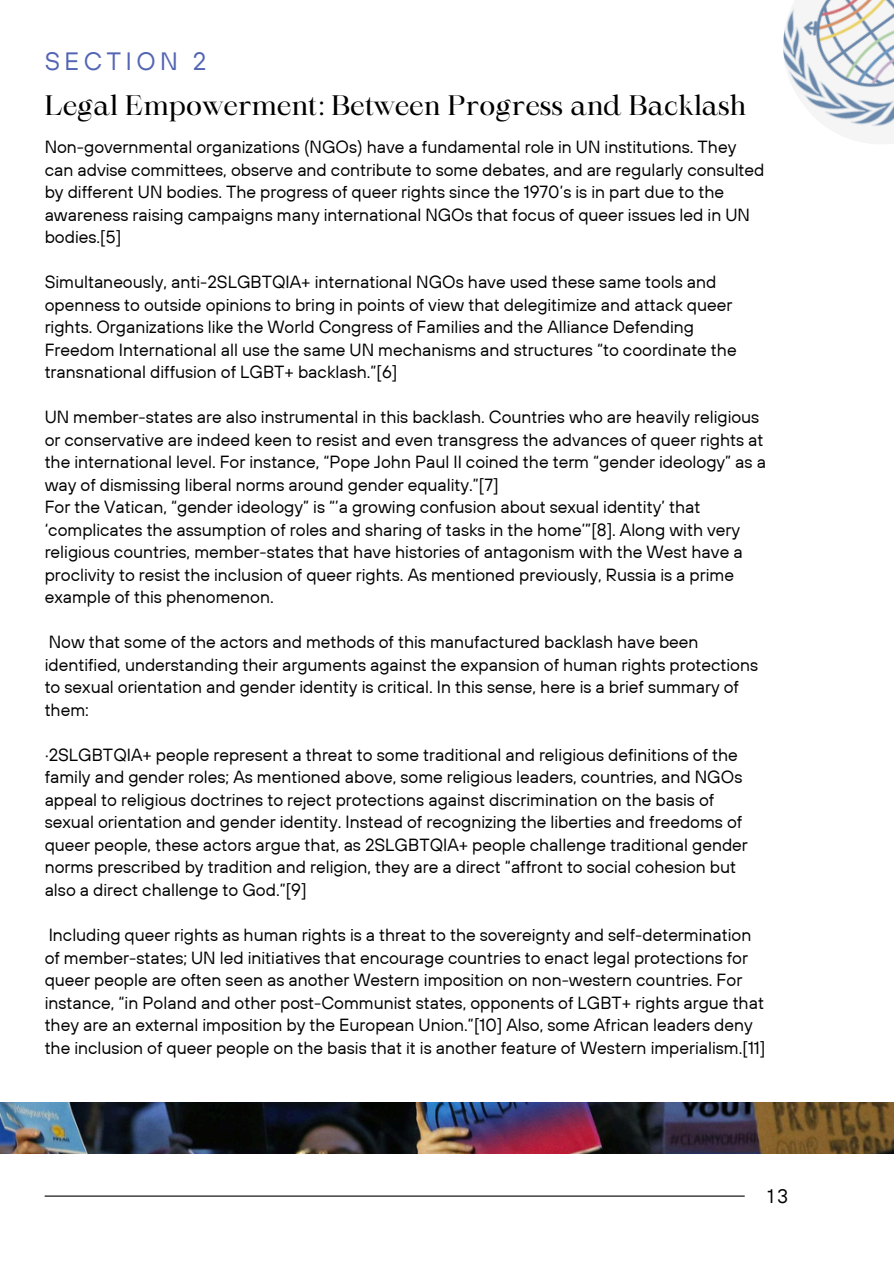
<style>
.page{position:relative;width:894px;height:1264px;background:#fff}
.page>*{position:absolute;margin:0;border:0;box-sizing:border-box;transform-origin:0 0}
.t1{font:27px "Maharlika";color:#000}
.t2{font:25.05px "TT Hoves";letter-spacing:.18em;color:#5465b4}
.t3{font:19.5px "TT Hoves";color:#000}
.t4{font:17.55px/22.5px "TT Hoves";color:#000}
</style>
<div class="page">
<hr style="left:45px;top:1195px;width:699px;height:1px;background:#000">
<img style="left:783px;top:0;width:110px;height:128px">
<img style="left:0;top:1102px;width:893px;height:51px">
<p class="t2" style="left:45px;top:45px;width:163px">SECTION 2</p>
<p class="t1" style="left:45px;top:94px;width:702px">Legal Empowerment: Between Progress and Backlash</p>
<p class="t4" style="left:45px;top:135px;width:721px">Non-governmental organizations (NGOs) have a fundamental role in UN institutions. They can advise committees, observe and contribute to some debates, and are regularly consulted by different UN bodies. The progress of queer rights since the 1970’s is in part due to the awareness raising campaigns many international NGOs that focus of queer issues led in UN bodies.[5]</p>
<h1 class="t4" style="left:45px;top:270px;width:693px">Simultaneously, anti-2SLGBTQIA+ international NGOs have used these same tools and openness to outside opinions to bring in points of view that delegitimize and attack queer rights. Organizations like the World Congress of Families and the Alliance Defending Freedom International all use the same UN mechanisms and structures “to coordinate the transnational diffusion of LGBT+ backlash.”[6]</h1>
<h2 class="t4" style="left:45px;top:405px;width:722px">UN member-states are also instrumental in this backlash. Countries who are heavily religious or conservative are indeed keen to resist and even transgress the advances of queer rights at the international level. For instance, “Pope John Paul II coined the term “gender ideology” as a way of dismissing liberal norms around gender equality.”[7]</h2>
<p class="t4" style="left:45px;top:495px;width:699px">For the Vatican, “gender ideology” is “’a growing confusion about sexual identity’ that ‘complicates the assumption of roles and sharing of tasks in the home’”[8]. Along with very religious countries, member-states that have histories of antagonism with the West have a proclivity to resist the inclusion of queer rights. As mentioned previously, Russia is a prime example of this phenomenon.</p>
<p class="t4" style="left:45px;top:630px;width:714px">Now that some of the actors and methods of this manufactured backlash have been identified, understanding their arguments against the expansion of human rights protections to sexual orientation and gender identity is critical. In this sense, here is a brief summary of them:</p>
<p class="t4" style="left:45px;top:743px;width:704px">·2SLGBTQIA+ people represent a threat to some traditional and religious definitions of the family and gender roles; As mentioned above, some religious leaders, countries, and NGOs appeal to religious doctrines to reject protections against discrimination on the basis of sexual orientation and gender identity. Instead of recognizing the liberties and freedoms of queer people, these actors argue that, as 2SLGBTQIA+ people challenge traditional gender norms prescribed by tradition and religion, they are a direct “affront to social cohesion but also a direct challenge to God.”[9]</p>
<p class="t4" style="left:45px;top:923px;width:722px">Including queer rights as human rights is a threat to the sovereignty and self-determination of member-states; UN led initiatives that encourage countries to enact legal protections for queer people are often seen as another Western imposition on non-western countries. For instance, “in Poland and other post-Communist states, opponents of LGBT+ rights argue that they are an external imposition by the European Union.”[10] Also, some African leaders deny the inclusion of queer people on the basis that it is another feature of Western imperialism.[11]</p>
<p class="t3" style="left:767px;top:1183px;width:22px">13</p>
</div>
